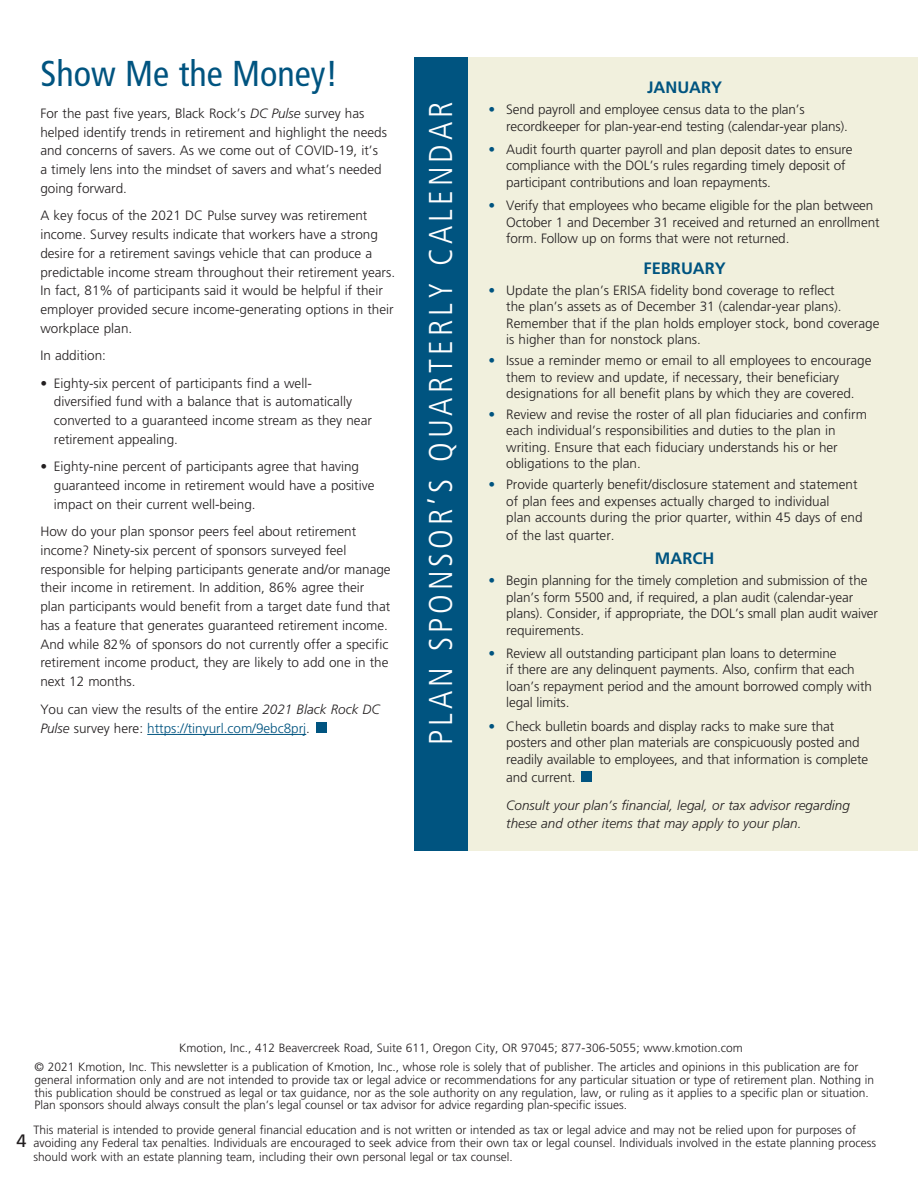
<style>
.page{position:relative;width:918px;height:1188px;background:#fff}
.page>*{position:absolute;margin:0;border:0;box-sizing:border-box;transform-origin:0 0}
.story_title{font:condensed 36px "Frutiger LT Std";color:#005480}
.Body_Copy{font:300 condensed 33px "Frutiger LT Std";letter-spacing:.12em;color:#fff}
.t1{font:18px "Frutiger";color:#231f20}
.Calendar_Month{font:700 16.5px "Frutiger";color:#005480}
.Body_Copy-2{font:300 13.5px/18.8px "Frutiger";color:#231f20}
.Body_Copy-3{font:italic 300 13.5px/18px "Frutiger";color:#231f20}
.Body_Copy-4{font:300 12px/12.8px "Frutiger";color:#231f20}
.Source_info{font:300 12px/13.5px "Frutiger";color:#231f20}
.s1{font-style:italic}
.s2{color:#005480}
</style>
<div class="page">
<hr style="left:147px;top:734px;width:159px;height:1px;background:#005480">
<div style="left:316px;top:722px;width:11px;height:11px;background:#005480"></div>
<div style="left:442px;top:57px;width:476px;height:794px;background:#f1f0dd"></div>
<div style="left:581px;top:771px;width:11px;height:11px;background:#005480"></div>
<div style="left:414px;top:57px;width:54px;height:794px;background:#005480"></div>
<p class="story_title" style="left:40px;top:52px;width:299px">Show Me the Money!</p>
<p class="Body_Copy-2" style="left:40px;top:104px;width:348px">For the past five years, Black Rock’s <span class="s1">DC Pulse</span> survey has helped identify trends in retirement and highlight the needs and concerns of savers. As we come out of COVID-19, it’s a timely lens into the mindset of savers and what’s needed going forward.</p>
<p class="Body_Copy-2" style="left:40px;top:206px;width:356px">A key focus of the 2021 DC Pulse survey was retirement income. Survey results indicate that workers have a strong desire for a retirement savings vehicle that can produce a predictable income stream throughout their retirement years.<br>In fact, 81% of participants said it would be helpful if their employer provided secure income-generating options in their workplace plan.</p>
<p class="Body_Copy-2" style="left:40px;top:346px;width:67px">In addition:</p>
<p class="Body_Copy-2" style="left:54px;top:374px;width:320px;text-indent:-13px">• Eighty-six percent of participants find a well&shy;diversified fund with a balance that is automatically converted to a guaranteed income stream as they near retirement appealing.</p>
<p class="Body_Copy-2" style="left:54px;top:457px;width:322px;text-indent:-13px">• Eighty-nine percent of participants agree that having guaranteed income in retirement would have a positive impact on their current well-being.</p>
<p class="Body_Copy-2" style="left:40px;top:522px;width:352px">How do your plan sponsor peers feel about retirement income? Ninety-six percent of sponsors surveyed feel responsible for helping participants generate and/or manage their income in retirement. In addition, 86% agree their plan participants would benefit from a target date fund that has a feature that generates guaranteed retirement income.<br>And while 82% of sponsors do not currently offer a specific retirement income product, they are likely to add one in the next 12 months.</p>
<p class="Body_Copy-2" style="left:40px;top:699px;width:341px;line-height:19.5px">You can view the results of the entire <span class="s1">2021 Black Rock DC<br>Pulse</span> survey here: <span class="s2">https://tinyurl.com/9ebc8prj</span>.</p>
<p class="Body_Copy" style="left:422px;top:745px;width:645px;rotate:-90deg">PLAN SPONSOR’S QUARTERLY CALENDAR</p>
<p class="Calendar_Month" style="left:647px;top:78px;width:77px">JANUARY</p>
<p class="Body_Copy-2" style="left:506px;top:101px;width:343px;line-height:16.5px;text-indent:-18px"><span class="s2">•</span> Send payroll and employee census data to the plan’s recordkeeper for plan-year-end testing (calendar-year plans).</p>
<p class="Body_Copy-2" style="left:506px;top:141px;width:348px;line-height:16.5px;text-indent:-18px"><span class="s2">•</span> Audit fourth quarter payroll and plan deposit dates to ensure compliance with the DOL’s rules regarding timely deposit of participant contributions and loan repayments.</p>
<p class="Body_Copy-2" style="left:506px;top:197px;width:375px;line-height:16.5px;text-indent:-18px"><span class="s2">•</span> Verify that employees who became eligible for the plan between<br>October 1 and December 31 received and returned an enrollment form. Follow up on forms that were not returned.</p>
<p class="Calendar_Month" style="left:643px;top:259px;width:84px">FEBRUARY</p>
<p class="Body_Copy-2" style="left:506px;top:282px;width:375px;line-height:16.5px;text-indent:-18px"><span class="s2">•</span> Update the plan’s ERISA fidelity bond coverage to reflect<br>the plan’s assets as of December 31 (calendar-year plans).<br>Remember that if the plan holds employer stock, bond coverage is higher than for nonstock plans.</p>
<p class="Body_Copy-2" style="left:506px;top:352px;width:367px;line-height:16.5px;text-indent:-18px"><span class="s2">•</span> Issue a reminder memo or email to all employees to encourage them to review and update, if necessary, their beneficiary designations for all benefit plans by which they are covered.</p>
<p class="Body_Copy-2" style="left:506px;top:406px;width:362px;line-height:16.5px;text-indent:-18px"><span class="s2">•</span> Review and revise the roster of all plan fiduciaries and confirm each individual’s responsibilities and duties to the plan in writing. Ensure that each fiduciary understands his or her obligations to the plan.</p>
<p class="Body_Copy-2" style="left:506px;top:476px;width:358px;line-height:16.5px;text-indent:-18px"><span class="s2">•</span> Provide quarterly benefit/disclosure statement and statement of plan fees and expenses actually charged to individual<br>plan accounts during the prior quarter, within 45 days of end</p>
<p class="Body_Copy-2" style="left:506px;top:526px;width:110px">of the last quarter.</p>
<p class="Calendar_Month" style="left:655px;top:549px;width:61px">MARCH</p>
<p class="Body_Copy-2" style="left:506px;top:572px;width:373px;line-height:16.5px;text-indent:-18px"><span class="s2">•</span> Begin planning for the timely completion and submission of the plan’s form 5500 and, if required, a plan audit (calendar-year plans). Consider, if appropriate, the DOL’s small plan audit waiver requirements.</p>
<p class="Body_Copy-2" style="left:506px;top:645px;width:367px;line-height:16.5px;text-indent:-18px"><span class="s2">•</span> Review all outstanding participant plan loans to determine<br>if there are any delinquent payments. Also, confirm that each loan’s repayment period and the amount borrowed comply with legal limits.</p>
<p class="Body_Copy-2" style="left:506px;top:718px;width:364px;line-height:16.5px;text-indent:-18px"><span class="s2">•</span> Check bulletin boards and display racks to make sure that posters and other plan materials are conspicuously posted and readily available to employees, and that information is complete</p>
<p class="Body_Copy-2" style="left:506px;top:767px;width:71px">and current.</p>
<p class="Body_Copy-3" style="left:506px;top:796px;width:345px">Consult your plan’s financial, legal, or tax advisor regarding these and other items that may apply to your plan.</p>
<p class="Body_Copy-4" style="left:179px;top:1041px;width:565px">Kmotion, Inc., 412 Beavercreek Road, Suite 611, Oregon City, OR 97045; 877-306-5055; www.kmotion.com</p>
<p class="Body_Copy-4" style="left:34px;top:1061px;width:841px">© 2021 Kmotion, Inc. This newsletter is a publication of Kmotion, Inc., whose role is solely that of publisher. The articles and opinions in this publication are for general information only and are not intended to provide tax or legal advice or recommendations for any particular situation or type of retirement plan. Nothing in this publication should be construed as legal or tax guidance, nor as the sole authority on any regulation, law, or ruling as it applies to a specific plan or situation.<br>Plan sponsors should always consult the plan’s legal counsel or tax advisor for advice regarding plan-specific issues.</p>
<p class="Source_info" style="left:33px;top:1123px;width:844px">This material is intended to provide general financial education and is not written or intended as tax or legal advice and may not be relied upon for purposes of avoiding any Federal tax penalties. Individuals are encouraged to seek advice from their own tax or legal counsel. Individuals involved in the estate planning process should work with an estate planning team, including their own personal legal or tax counsel.</p>
<p class="t1" style="left:16px;top:1130px;width:12px">4</p>
</div>
